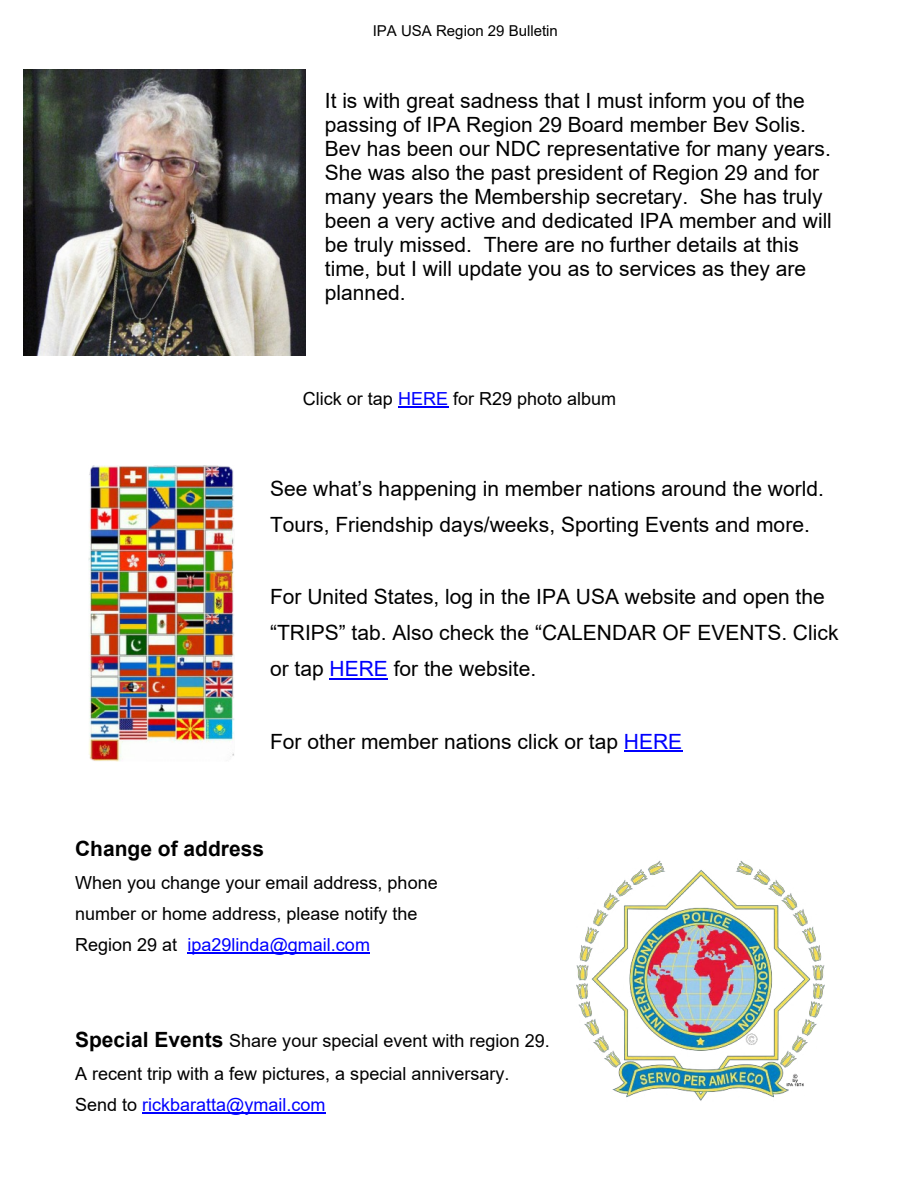
<style>
.page{position:relative;width:918px;height:1188px;background:#fff}
.page>*{position:absolute;margin:0;border:0;box-sizing:border-box;transform-origin:0 0}
.t1{font:21px/24.2px "Arial";color:#000}
.t2{font:700 21px "Arial";color:#000}
.t3{font:18px/30.9px "Arial";color:#000}
.t4{font:18px "Arial";color:#00f}
.t5{font:15px "Arial";color:#000}
.s1{color:#00f}
.s2{font-weight:700;font-size:21px}
.s3{color:#000}
</style>
<div class="page">
<hr style="left:330px;top:678px;width:58px;height:1px;background:#00f">
<hr style="left:624px;top:750px;width:58px;height:2px;background:#00f">
<hr style="left:188px;top:952px;width:182px;height:1px;background:#00f">
<hr style="left:142px;top:1112px;width:184px;height:1px;background:#00f">
<hr style="left:398px;top:407px;width:50px;height:1px;background:#00f">
<img style="left:89px;top:466px;width:145px;height:296px">
<img style="left:576px;top:860px;width:249px;height:241px">
<img style="left:24px;top:69px;width:282px;height:286px">
<p class="t5" style="left:373px;top:25px;width:187px">IPA USA Region 29 Bulletin</p>
<p class="t1" style="left:325px;top:90px;width:509px">It is with great sadness that I must inform you of the passing of IPA Region 29 Board member Bev Solis.<br>Bev has been our NDC representative for many years.<br>She was also the past president of Region 29 and for many years the Membership secretary. She has truly been a very active and dedicated IPA member and will be truly missed. There are no further details at this time, but I will update you as to services as they are planned.</p>
<p class="t3" style="left:303px;top:385px;width:315px">Click or tap <span class="s1">HERE</span> for R29 photo album</p>
<p class="t1" style="left:270px;top:472px;width:555px;line-height:36.2px">See what’s happening in member nations around the world.<br>Tours, Friendship days/weeks, Sporting Events and more.</p>
<p class="t1" style="left:270px;top:581px;width:570px;line-height:36.2px">For United States, log in the IPA USA website and open the “TRIPS” tab. Also check the “CALENDAR OF EVENTS. Click or tap <span class="s1">HERE</span> for the website.</p>
<p class="t1" style="left:270px;top:731px;width:414px">For other member nations click or tap <span class="s1">HERE</span></p>
<p class="t2" style="left:75px;top:840px;width:191px">Change of address</p>
<p class="t3" style="left:75px;top:869px;width:364px">When you change your email address, phone number or home address, please notify the<br>Region 29 at <span class="s1">ipa29linda@gmail.com</span></p>
<p class="t3" style="left:75px;top:1025px;width:476px;line-height:33.5px"><span class="s2">Special Events</span> Share your special event with region 29.<br>A recent trip with a few pictures, a special anniversary.</p>
<p class="t4" style="left:75px;top:1098px;width:252px"><span class="s3">Send to</span> rickbaratta@ymail.com</p>
</div>
